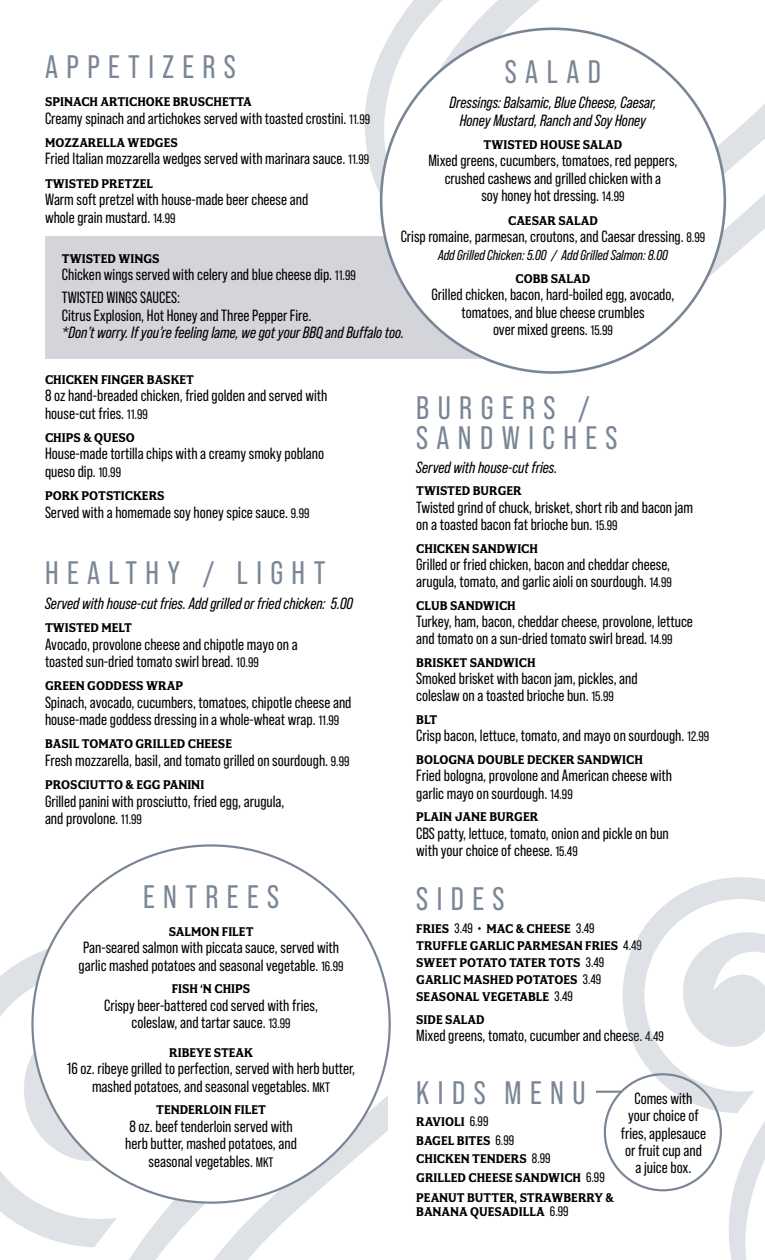
<style>
.page{position:relative;width:765px;height:1260px;background:#fff}
.page>*{position:absolute;margin:0;border:0;box-sizing:border-box;transform-origin:0 0}
.t1{font:32.5px/30px "Bebas Neue Pro";letter-spacing:.26em;color:#7a8696}
.t2{font:16.25px/17.5px "Bebas Neue Pro";color:#000}
.t3{font:italic 16.25px/17.5px "Bebas Neue Pro";color:#000;text-align:center}
.t4{font:italic 14.38px "Bebas Neue Pro";color:#000}
.t5{font:12.5px/17.1px "Motlow";color:#000;scale:.9 1}
.s1{font-size:13.75px}
.s2{font-family:"Bebas Neue Pro";font-size:13.75px}
</style>
<div class="page">
<svg style="left:0;top:940px;width:60px;height:302px"></svg>
<svg style="left:60px;top:895px;width:328px;height:365px"></svg>
<svg style="left:218px;top:1054px;width:170px;height:206px"></svg>
<div style="left:33px;top:845px;width:357px;height:358px;background:#fff;border-radius:50%"></div>
<svg style="left:365px;top:0;width:260px;height:236px"></svg>
<svg style="left:625px;top:43px;width:140px;height:315px"></svg>
<svg style="left:623px;top:877px;width:142px;height:383px"></svg>
<div style="left:45px;top:236px;width:444px;height:122px;background:#d3d5da"></div>
<div style="left:381px;top:29px;width:344px;height:343px;background:#fff;border-radius:50%"></div>
<div style="left:604px;top:1073px;width:118px;height:118px;border:2px solid #7a8696;border-radius:50%"></div>
<hr style="left:596px;top:1091px;width:25px;height:2px;background:#7a8696">
<h1 class="t1" style="left:45px;top:51px;width:192px">APPETIZERS</h1>
<p class="t5" style="left:45px;top:93px;width:231px">SPINACH ARTICHOKE BRUSCHETTA</p>
<p class="t2" style="left:45px;top:109px;width:327px">Creamy spinach and artichokes served with toasted crostini. <span class="s1">11.99</span></p>
<p class="t5" style="left:45px;top:134px;width:149px">MOZZARELLA WEDGES</p>
<p class="t2" style="left:45px;top:150px;width:326px">Fried Italian mozzarella wedges served with marinara sauce. <span class="s1">11.99</span></p>
<p class="t5" style="left:45px;top:175px;width:122px">TWISTED PRETZEL</p>
<p class="t2" style="left:45px;top:191px;width:265px">Warm soft pretzel with house-made beer cheese and whole grain mustard. <span class="s1">14.99</span></p>
<p class="t5" style="left:62px;top:250px;width:110px">TWISTED WINGS</p>
<p class="t2" style="left:62px;top:263px;width:296px;line-height:23.1px">Chicken wings served with celery and blue cheese dip. <span class="s1">11.99<br></span>TWISTED WINGS SAUCES:</p>
<p class="t2" style="left:62px;top:306px;width:251px">Citrus Explosion, Hot Honey and Three Pepper Fire.</p>
<p class="t3" style="left:62px;top:324px;width:344px">*Don’t worry. If you’re feeling lame, we got your BBQ and Buffalo too.</p>
<p class="t5" style="left:45px;top:371px;width:167px">CHICKEN FINGER BASKET</p>
<p class="t2" style="left:45px;top:387px;width:284px">8 oz hand-breaded chicken, fried golden and served with house-cut fries. <span class="s1">11.99</span></p>
<p class="t5" style="left:45px;top:429px;width:101px">CHIPS &amp; QUESO</p>
<p class="t2" style="left:45px;top:445px;width:281px">House-made tortilla chips with a creamy smoky poblano queso dip. <span class="s1">10.99</span></p>
<p class="t5" style="left:45px;top:487px;width:134px">PORK POTSTICKERS</p>
<p class="t2" style="left:45px;top:503px;width:266px">Served with a homemade soy honey spice sauce. <span class="s1">9.99</span></p>
<h1 class="t1" style="left:505px;top:57px;width:98px">SALAD</h1>
<p class="t3" style="left:450px;top:94px;width:208px">Dressings: Balsamic, Blue Cheese, Caesar,<br>Honey Mustard, Ranch and Soy Honey</p>
<p class="t5" style="left:484px;top:136px;width:156px">TWISTED HOUSE SALAD</p>
<p class="t2" style="left:428px;top:152px;width:251px;text-align:center">Mixed greens, cucumbers, tomatoes, red peppers, crushed cashews and grilled chicken with a<br>soy honey hot dressing. <span class="s1">14.99</span></p>
<p class="t5" style="left:508px;top:212px;width:101px">CAESAR SALAD</p>
<p class="t2" style="left:401px;top:228px;width:306px">Crisp romaine, parmesan, croutons, and Caesar dressing. <span class="s1">8.99</span></p>
<p class="t4" style="left:438px;top:246px;width:231px">Add Grilled Chicken: 5.00 / Add Grilled Salmon: 8.00</p>
<p class="t5" style="left:516px;top:270px;width:85px">COBB SALAD</p>
<p class="t2" style="left:431px;top:286px;width:245px;text-align:center">Grilled chicken, bacon, hard-boiled egg, avocado, tomatoes, and blue cheese crumbles<br>over mixed greens. <span class="s1">15.99</span></p>
<h1 class="t1" style="left:416px;top:392px;width:203px">BURGERS /<br>SANDWICHES</h1>
<p class="t3" style="left:416px;top:458px;width:143px">Served with house-cut fries.</p>
<p class="t5" style="left:416px;top:483px;width:119px">TWISTED BURGER</p>
<p class="t2" style="left:416px;top:498px;width:278px">Twisted grind of chuck, brisket, short rib and bacon jam on a toasted bacon fat brioche bun. <span class="s1">15.99</span></p>
<p class="t5" style="left:416px;top:540px;width:137px">CHICKEN SANDWICH</p>
<p class="t2" style="left:416px;top:555px;width:257px">Grilled or fried chicken, bacon and cheddar cheese, arugula, tomato, and garlic aioli on sourdough. <span class="s1">14.99</span></p>
<p class="t5" style="left:416px;top:597px;width:112px">CLUB SANDWICH</p>
<p class="t2" style="left:416px;top:613px;width:278px">Turkey, ham, bacon, cheddar cheese, provolone, lettuce and tomato on a sun-dried tomato swirl bread. <span class="s1">14.99</span></p>
<p class="t5" style="left:416px;top:654px;width:134px">BRISKET SANDWICH</p>
<p class="t2" style="left:416px;top:670px;width:223px">Smoked brisket with bacon jam, pickles, and coleslaw on a toasted brioche bun. <span class="s1">15.99</span></p>
<p class="t5" style="left:416px;top:711px;width:25px">BLT</p>
<p class="t2" style="left:416px;top:727px;width:295px">Crisp bacon, lettuce, tomato, and mayo on sourdough. <span class="s1">12.99</span></p>
<p class="t5" style="left:416px;top:751px;width:253px">BOLOGNA DOUBLE DECKER SANDWICH</p>
<p class="t2" style="left:416px;top:767px;width:257px">Fried bologna, provolone and American cheese with garlic mayo on sourdough. <span class="s1">14.99</span></p>
<p class="t5" style="left:416px;top:808px;width:137px">PLAIN JANE BURGER</p>
<p class="t2" style="left:416px;top:824px;width:254px">CBS patty, lettuce, tomato, onion and pickle on bun with your choice of cheese. <span class="s1">15.49</span></p>
<h1 class="t1" style="left:45px;top:558px;width:282px">HEALTHY / LIGHT</h1>
<p class="t3" style="left:45px;top:595px;width:310px">Served with house-cut fries. Add grilled or fried chicken: 5.00</p>
<p class="t5" style="left:45px;top:619px;width:98px">TWISTED MELT</p>
<p class="t2" style="left:45px;top:635px;width:254px">Avocado, provolone cheese and chipotle mayo on a toasted sun-dried tomato swirl bread. <span class="s1">10.99</span></p>
<p class="t5" style="left:45px;top:677px;width:155px">GREEN GODDESS WRAP</p>
<p class="t2" style="left:45px;top:693px;width:308px">Spinach, avocado, cucumbers, tomatoes, chipotle cheese and house-made goddess dressing in a whole-wheat wrap. <span class="s1">11.99</span></p>
<p class="t5" style="left:45px;top:736px;width:209px">BASIL TOMATO GRILLED CHEESE</p>
<p class="t2" style="left:45px;top:752px;width:306px">Fresh mozzarella, basil, and tomato grilled on sourdough. <span class="s1">9.99</span></p>
<p class="t5" style="left:45px;top:776px;width:178px">PROSCIUTTO &amp; EGG PANINI</p>
<p class="t2" style="left:45px;top:792px;width:241px">Grilled panini with prosciutto, fried egg, arugula, and provolone. <span class="s1">11.99</span></p>
<h1 class="t1" style="left:143px;top:881px;width:137px">ENTREES</h1>
<p class="t5" style="left:169px;top:923px;width:96px">SALMON FILET</p>
<p class="t2" style="left:79px;top:939px;width:266px">Pan-seared salmon with piccata sauce, served with garlic mashed potatoes and seasonal vegetable. <span class="s1">16.99</span></p>
<p class="t5" style="left:172px;top:981px;width:89px">FISH ‘N CHIPS</p>
<p class="t2" style="left:104px;top:996px;width:215px;text-align:center">Crispy beer-battered cod served with fries, coleslaw, and tartar sauce. <span class="s1">13.99</span></p>
<p class="t5" style="left:169px;top:1044px;width:95px">RIBEYE STEAK</p>
<p class="t2" style="left:67px;top:1060px;width:290px;text-align:center">16 oz. ribeye grilled to perfection, served with herb butter, mashed potatoes, and seasonal vegetables. <span class="s1">MKT</span></p>
<p class="t5" style="left:156px;top:1101px;width:124px">TENDERLOIN FILET</p>
<p class="t2" style="left:125px;top:1117px;width:173px;text-align:center">8 oz. beef tenderloin served with herb butter, mashed potatoes, and seasonal vegetables. <span class="s1">MKT</span></p>
<h1 class="t1" style="left:416px;top:883px;width:90px">SIDES</h1>
<p class="t5" style="left:416px;top:920px;width:252px">FRIES <span class="s2">3.49</span> • MAC &amp; CHEESE <span class="s2">3.49<br></span>TRUFFLE GARLIC PARMESAN FRIES <span class="s2">4.49<br></span>SWEET POTATO TATER TOTS <span class="s2">3.49<br></span>GARLIC MASHED POTATOES <span class="s2">3.49<br></span>SEASONAL VEGETABLE <span class="s2">3.49</span></p>
<p class="t5" style="left:416px;top:1011px;width:78px">SIDE SALAD</p>
<p class="t2" style="left:416px;top:1027px;width:249px">Mixed greens, tomato, cucumber and cheese. <span class="s1">4.49</span></p>
<h1 class="t1" style="left:416px;top:1077px;width:171px">KIDS MENU</h1>
<p class="t5" style="left:416px;top:1113px;width:211px;line-height:18.5px">RAVIOLI <span class="s2">6.99<br></span>BAGEL BITES <span class="s2">6.99<br></span>CHICKEN TENDERS <span class="s2">8.99<br></span>GRILLED CHEESE SANDWICH <span class="s2">6.99</span></p>
<p class="t5" style="left:416px;top:1191px;width:221px;line-height:13.8px">PEANUT BUTTER, STRAWBERRY &amp;<br>BANANA QUESADILLA <span class="s2">6.99</span></p>
<p class="t2" style="left:621px;top:1090px;width:87px;text-align:center">Comes with<br>your choice of fries, applesauce or fruit cup and a juice box.</p>
</div>
